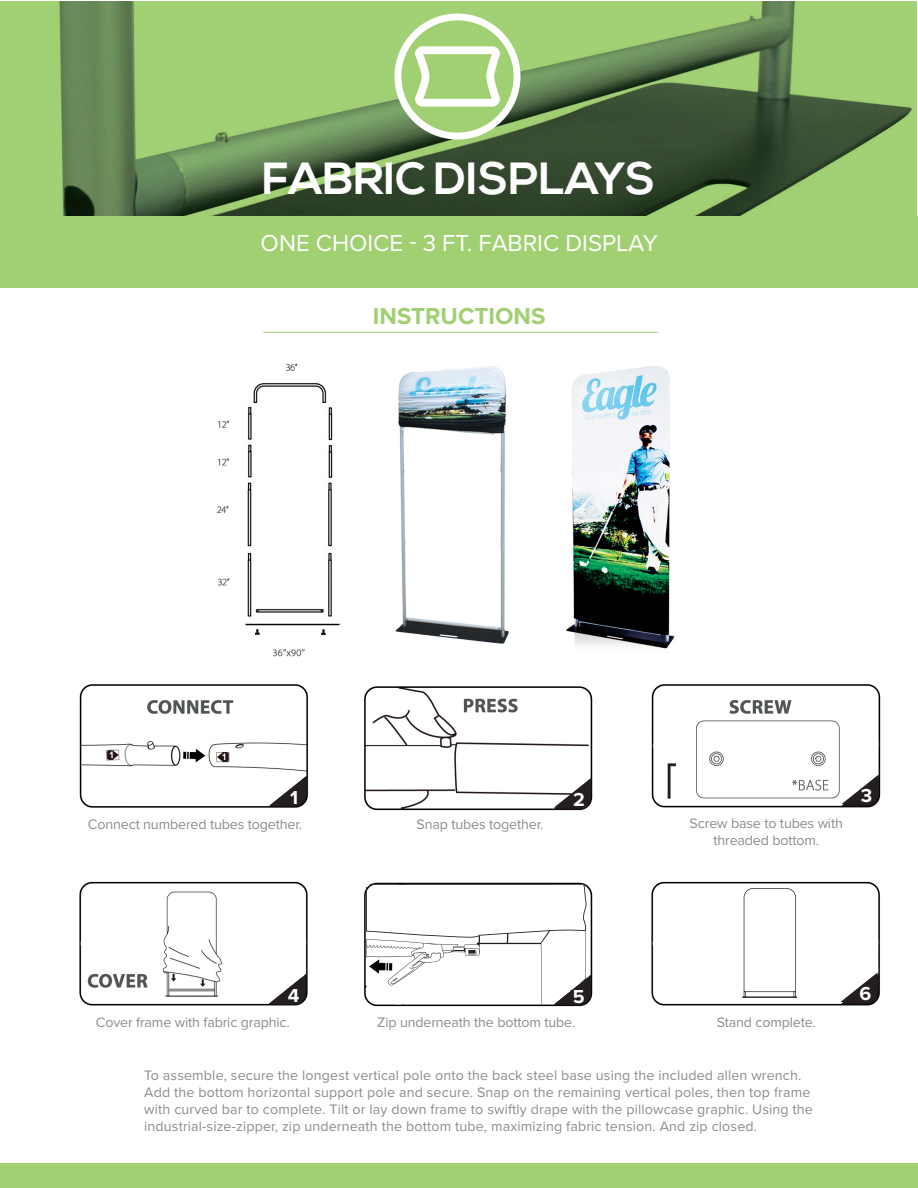
<style>
.page{position:relative;width:918px;height:1188px;background:#fff}
.page>*{position:absolute;margin:0;border:0;box-sizing:border-box;transform-origin:0 0}
.Category_Title{font:700 45px "Nexa";color:#fff}
.top_page_name_regula{font:24px "Proxima Nova";color:#fff}
.t1{font:700 24px "Proxima Nova";color:#a1d072}
.t2{font:700 19.5px "Proxima Nova";color:#fff}
.t3{font:14.25px/17.1px "Proxima Nova";letter-spacing:.01em;color:#8e8c8c}
.t4{font:14.25px/17.1px "Proxima Nova";letter-spacing:-.01em;color:#8e8c8c;text-align:center}
</style>
<div class="page">
<img style="left:79px;top:881px;width:229px;height:125px">
<img style="left:651px;top:881px;width:229px;height:125px">
<img style="left:79px;top:684px;width:230px;height:124px">
<img style="left:364px;top:684px;width:517px;height:127px">
<img style="left:372px;top:890px;width:221px;height:117px">
<img style="left:217px;top:363px;width:124px;height:294px">
<img style="left:395px;top:366px;width:280px;height:283px">
<img style="left:0;top:1px;width:917px;height:215px">
<div style="left:0;top:216px;width:918px;height:72px;background:#a1d072"></div>
<svg style="left:394px;top:14px;width:126px;height:126px"></svg>
<div style="left:0;top:1164px;width:918px;height:24px;background:#a1d072"></div>
<svg style="left:269px;top:776px;width:38px;height:30px"></svg>
<svg style="left:269px;top:974px;width:37px;height:31px"></svg>
<svg style="left:554px;top:778px;width:37px;height:30px"></svg>
<svg style="left:364px;top:882px;width:227px;height:123px"></svg>
<svg style="left:842px;top:774px;width:37px;height:31px"></svg>
<svg style="left:657px;top:887px;width:221px;height:116px"></svg>
<hr style="left:263px;top:332px;width:395px;height:1px;background:#a1d072">
<p class="Category_Title" style="left:262px;top:152px;width:395px">FABRIC DISPLAYS</p>
<p class="top_page_name_regula" style="left:261px;top:229px;width:399px">ONE CHOICE - 3 FT. FABRIC DISPLAY</p>
<p class="t1" style="left:373px;top:301px;width:174px">INSTRUCTIONS</p>
<p class="t2" style="left:290px;top:786px;width:10px">1</p>
<p class="t4" style="left:88px;top:816px;width:216px">Connect numbered tubes together.</p>
<p class="t2" style="left:573px;top:787px;width:13px">2</p>
<p class="t4" style="left:417px;top:816px;width:128px">Snap tubes together.</p>
<p class="t4" style="left:690px;top:815px;width:155px">Screw base to tubes with threaded bottom.</p>
<p class="t2" style="left:861px;top:784px;width:13px">3</p>
<p class="t2" style="left:288px;top:984px;width:13px">4</p>
<p class="t2" style="left:573px;top:985px;width:13px">5</p>
<p class="t4" style="left:96px;top:1014px;width:195px">Cover frame with fabric graphic.</p>
<p class="t4" style="left:377px;top:1014px;width:200px">Zip underneath the bottom tube.</p>
<p class="t4" style="left:717px;top:1014px;width:101px">Stand complete.</p>
<p class="t3" style="left:144px;top:1067px;width:670px">To assemble, secure the longest vertical pole onto the back steel base using the included allen wrench.<br>Add the bottom horizontal support pole and secure. Snap on the remaining vertical poles, then top frame with curved bar to complete. Tilt or lay down frame to swiftly drape with the pillowcase graphic. Using the industrial-size-zipper, zip underneath the bottom tube, maximizing fabric tension. And zip closed.</p>
<p class="t2" style="left:860px;top:982px;width:13px">6</p>
</div>
